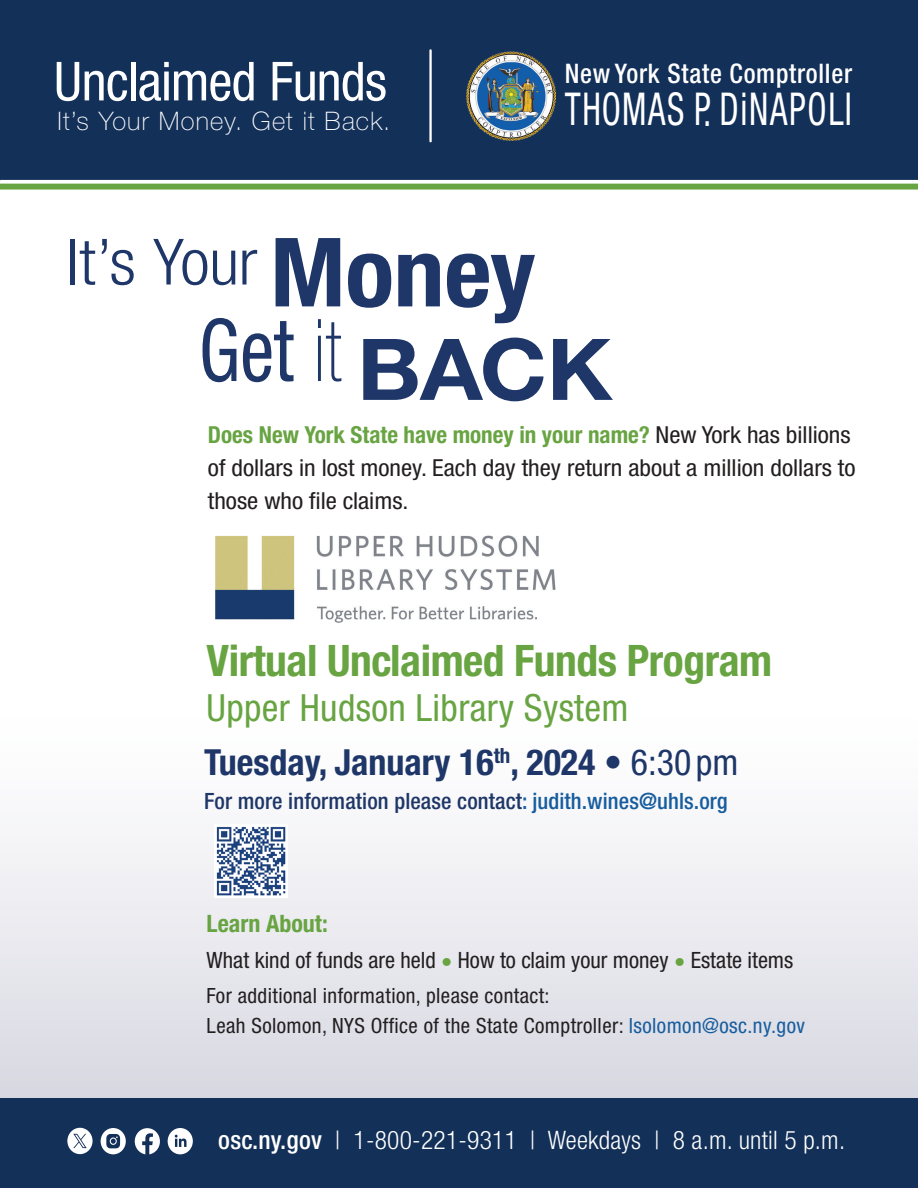
<style>
.page{position:relative;width:918px;height:1188px;background:#fff}
.page>*{position:absolute;margin:0;border:0;box-sizing:border-box;transform-origin:0 0}
.t1{font:700 condensed 95.7px "Helvetica Neue LT Std";letter-spacing:-.005em;color:#1e3668;scale:1.07 1}
.t2{font:condensed 86.55px "Helvetica Neue LT Std";color:#1e3668;scale:.89 1}
.t3{font:700 85.2px "Helvetica Neue LT Std";color:#1e3668;scale:1.07 1}
.t4{font:300 condensed 63.75px "Helvetica Neue LT Std";letter-spacing:-.01em;color:#1e3668;scale:1.07 1}
.t5{font:condensed 53.85px "Helvetica Neue LT Std";letter-spacing:-.015em;color:#fff}
.t6{font:condensed 45.3px "Helvetica Neue LT Std";letter-spacing:.05em;color:#fff;scale:.76 1}
.t7{font:700 condensed 43.5px "Helvetica Neue LT Std";letter-spacing:-.01em;color:#68a442}
.t8{font:condensed 37.5px "Helvetica Neue LT Std";letter-spacing:.01em;color:#68a442}
.t9{font:700 condensed 36px "Helvetica Neue LT Std";color:#1e3668}
.t10{font:500 condensed 27px "Helvetica Neue LT Std";letter-spacing:.03em;color:#fff;scale:.95 1}
.t11{font:300 condensed 25.5px "Helvetica Neue LT Std";letter-spacing:.01em;color:#fff}
.t12{font:100 25.5px "Helvetica Neue LT Std";letter-spacing:.05em;color:#fff}
.t13{font:700 condensed 24px "Helvetica Neue LT Std";color:#68a442}
.t14{font:condensed 23.4px/33px "Helvetica Neue LT Std";color:#231f20;scale:1.07 1}
.t15{font:condensed 22.5px "Helvetica Neue LT Std";color:#231f20}
.t16{font:500 condensed 22.5px "Helvetica Neue LT Std";letter-spacing:.005em;color:#1e3668}
.t17{font:condensed 21px/30px "Helvetica Neue LT Std";letter-spacing:.02em;color:#231f20}
.s1{font-weight:100}
.s2{font-weight:700;color:#68a442}
.s3{font-weight:400}
.s4{color:#125eab}
.s5{color:#175d9e}
.s6{font-weight:300;color:#68a442}
.s7{font-weight:500}
</style>
<div class="page">
<svg style="left:0;top:842px;width:918px;height:256px"></svg>
<div style="left:0;top:0;width:918px;height:180px;background:#133059"></div>
<hr style="left:429px;top:50px;width:3px;height:91px;background:#fff">
<svg style="left:0;top:180px;width:918px;height:4px"></svg>
<div style="left:0;top:184px;width:918px;height:6px;background:#68a442"></div>
<img style="left:466px;top:51px;width:89px;height:89px">
<img style="left:215px;top:535px;width:341px;height:88px">
<img style="left:214px;top:826px;width:73px;height:71px">
<div style="left:0;top:1098px;width:918px;height:90px;background:#133059"></div>
<svg style="left:135px;top:1128px;width:25px;height:26px"></svg>
<svg style="left:101px;top:1128px;width:25px;height:26px"></svg>
<svg style="left:168px;top:1128px;width:25px;height:26px"></svg>
<svg style="left:67px;top:1128px;width:26px;height:26px"></svg>
<p class="t5" style="left:54px;top:50px;width:334px">Unclaimed Funds</p>
<p class="t12" style="left:58px;top:106px;width:334px">It’s Your Money. Get it Back.</p>
<p class="t10" style="left:565px;top:57px;width:304px">New York State Comptroller</p>
<p class="t6" style="left:565px;top:83px;width:379px">THOMAS P. DiNAPOLI</p>
<p class="t4" style="left:66px;top:225px;width:180px">It’s Your</p>
<p class="t1" style="left:270px;top:214px;width:249px">Money</p>
<p class="t2" style="left:199px;top:300px;width:161px">Get <span class="s1">it</span></p>
<p class="t3" style="left:357px;top:317px;width:240px">BACK</p>
<p class="t14" style="left:208px;top:418px;width:607px"><span class="s2">Does New York State have money in your name?</span> New York has billions of dollars in lost money. Each day they return about a million dollars to those who file claims.</p>
<p class="t7" style="left:207px;top:634px;width:567px">Virtual Unclaimed Funds Program</p>
<p class="t8" style="left:207px;top:686px;width:423px">Upper Hudson Library System</p>
<p class="t9" style="left:204px;top:741px;width:536px">Tuesday, January 16<sup>th</sup>, 2024 • <span class="s3">6:30 pm</span></p>
<p class="t16" style="left:204px;top:788px;width:525px">For more information please contact<span class="s4">:</span> <span class="s5">judith.wines@uhls.org</span></p>
<p class="t13" style="left:207px;top:909px;width:123px">Learn About:</p>
<p class="t15" style="left:207px;top:947px;width:588px">What kind of funds are held <span class="s6">•</span> How to claim your money <span class="s6">•</span> Estate items</p>
<p class="t17" style="left:207px;top:980px;width:600px">For additional information, please contact:<br>Leah Solomon, NYS Office of the State Comptroller: <span class="s5">lsolomon@osc.ny.gov</span></p>
<p class="t11" style="left:218px;top:1125px;width:628px"><span class="s7">osc.ny.gov</span> | 1-800-221-9311 | Weekdays | 8 a.m. until 5 p.m.</p>
</div>
